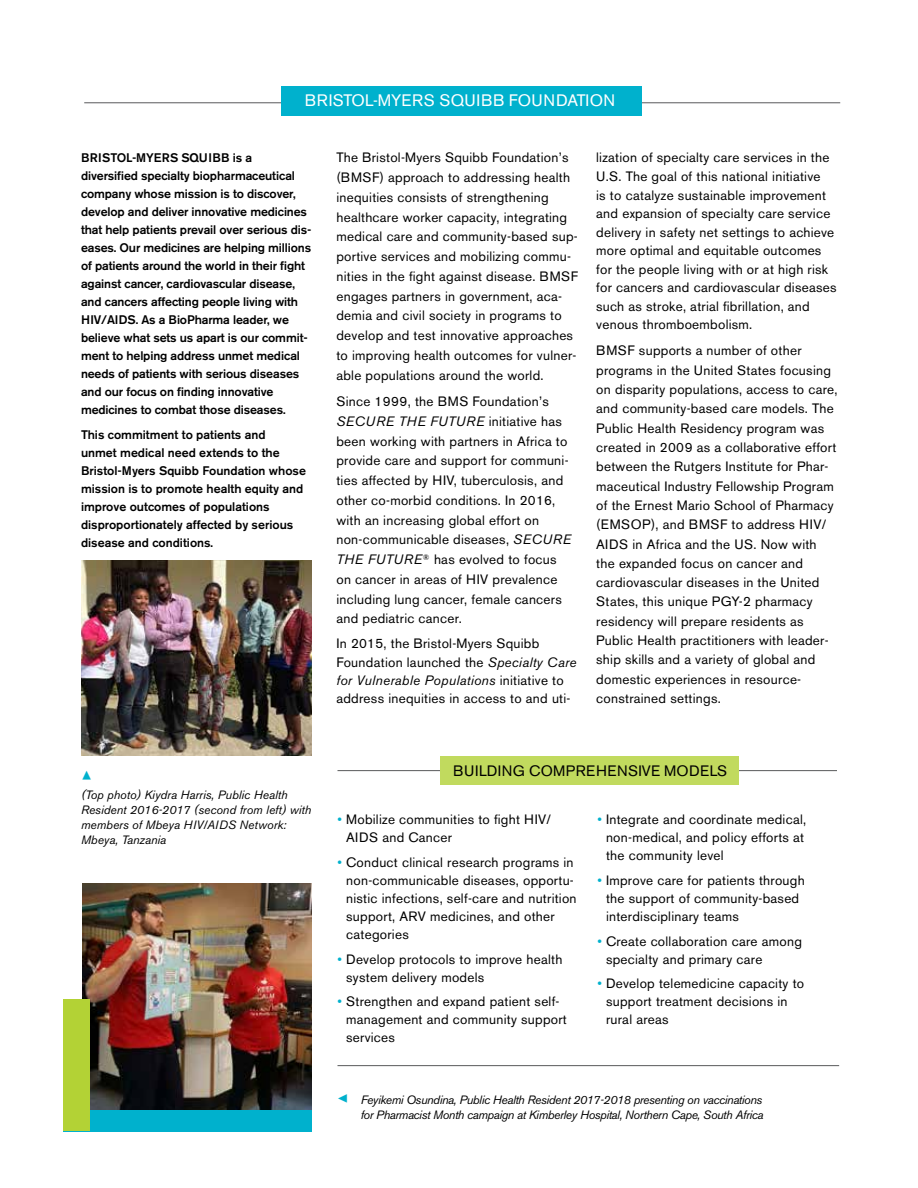
<style>
.page{position:relative;width:918px;height:1188px;background:#fff}
.page>*{position:absolute;margin:0;border:0;box-sizing:border-box;transform-origin:0 0}
.t1{font:18px "Minion Pro";color:#00b1cd}
.t2{font:16.5px "Akzidenz Grotesk BE";letter-spacing:.02em;color:#fff}
.t3{font:15px "Akzidenz Grotesk BE";letter-spacing:.02em;color:#000}
.t4{font:13.5px/19.8px "Akzidenz Grotesk BE";letter-spacing:.02em;color:#000}
.t5{font:500 12.3px/18px "Akzidenz Grotesk BE";letter-spacing:-.01em;color:#000}
.t6{font:italic 12px/15px "Akzidenz Grotesk BE";letter-spacing:-.03em;color:#000}
.t7{font:italic 12px/15px "Akzidenz Grotesk BE";color:#000}
.s1{font-style:italic}
.s2{color:#00b1cd}
</style>
<div class="page">
<hr style="left:338px;top:770px;width:499px;height:1px;background:#58595b">
<img style="left:82px;top:883px;width:230px;height:227px">
<div style="left:441px;top:756px;width:298px;height:28px;background:#c1da5e"></div>
<hr style="left:84px;top:103px;width:756px;height:1px;background:#58595b">
<img style="left:81px;top:561px;width:231px;height:195px">
<div style="left:281px;top:86px;width:361px;height:30px;background:#00b1cd"></div>
<div style="left:63px;top:1110px;width:249px;height:21px;background:#00b1cd"></div>
<div style="left:63px;top:1000px;width:27px;height:131px;background:#b3d235"></div>
<hr style="left:338px;top:1065px;width:501px;height:1px;background:#58595b">
<p class="t2" style="left:305px;top:91px;width:312px">BRISTOL-MYERS SQUIBB FOUNDATION</p>
<p class="t5" style="left:81px;top:149px;width:232px">BRISTOL-MYERS SQUIBB is a diversified specialty biopharmaceutical company whose mission is to discover, develop and deliver innovative medicines that help patients prevail over serious dis&shy;eases. Our medicines are helping millions of patients around the world in their fight against cancer, cardiovascular disease, and cancers affecting people living with HIV/AIDS. As a BioPharma leader, we believe what sets us apart is our commit&shy;ment to helping address unmet medical needs of patients with serious diseases and our focus on finding innovative medicines to combat those diseases.</p>
<p class="t5" style="left:81px;top:426px;width:227px">This commitment to patients and<br>unmet medical need extends to the Bristol-Myers Squibb Foundation whose mission is to promote health equity and improve outcomes of populations disproportionately affected by serious disease and conditions.</p>
<p class="t4" style="left:336px;top:148px;width:243px">The Bristol-Myers Squibb Foundation’s (BMSF) approach to addressing health inequities consists of strengthening healthcare worker capacity, integrating medical care and community-based sup&shy;portive services and mobilizing commu&shy;nities in the fight against disease. BMSF engages partners in government, aca&shy;demia and civil society in programs to develop and test innovative approaches to improving health outcomes for vulner&shy;able populations around the world.</p>
<p class="t4" style="left:336px;top:392px;width:236px">Since 1999, the BMS Foundation’s <span class="s1">SECURE THE FUTURE</span> initiative has been working with partners in Africa to provide care and support for communi&shy;ties affected by HIV, tuberculosis, and other co-morbid conditions. In 2016, with an increasing global effort on non-communicable diseases, <span class="s1">SECURE THE FUTURE</span><sup>®</sup> has evolved to focus on cancer in areas of HIV prevalence including lung cancer, female cancers and pediatric cancer.</p>
<p class="t4" style="left:336px;top:635px;width:242px;line-height:18.3px">In 2015, the Bristol-Myers Squibb Foundation launched the <span class="s1">Specialty Care for Vulnerable Populations</span> initiative to address inequities in access to and uti-</p>
<p class="t4" style="left:596px;top:148px;width:242px;line-height:18.6px">lization of specialty care services in the U.S. The goal of this national initiative<br>is to catalyze sustainable improvement and expansion of specialty care service delivery in safety net settings to achieve more optimal and equitable outcomes for the people living with or at high risk for cancers and cardiovascular diseases such as stroke, atrial fibrillation, and venous thromboembolism.</p>
<p class="t4" style="left:596px;top:341px;width:243px;line-height:19.4px">BMSF supports a number of other programs in the United States focusing on disparity populations, access to care, and community-based care models. The Public Health Residency program was created in 2009 as a collaborative effort between the Rutgers Institute for Phar&shy;maceutical Industry Fellowship Program of the Ernest Mario School of Pharmacy (EMSOP), and BMSF to address HIV/ AIDS in Africa and the US. Now with the expanded focus on cancer and cardiovascular diseases in the United States, this unique PGY-2 pharmacy residency will prepare residents as Public Health practitioners with leader&shy;ship skills and a variety of global and domestic experiences in resource&shy;constrained settings.</p>
<h1 class="t1" style="left:100px;top:770px;width:12px;rotate:90deg">◀</h1>
<p class="t3" style="left:453px;top:762px;width:276px">BUILDING COMPREHENSIVE MODELS</p>
<p class="t7" style="left:81px;top:787px;width:232px">(Top photo) Kiydra Harris, Public Health Resident 2016-2017 (second from left) with members of Mbeya HIV/AIDS Network:<br>Mbeya, Tanzania</p>
<p class="t4" style="left:346px;top:811px;width:206px;line-height:18px;text-indent:-9px"><span class="s2">•</span> Mobilize communities to fight HIV/<br>AIDS and Cancer</p>
<p class="t4" style="left:346px;top:853px;width:232px;line-height:18px;text-indent:-9px"><span class="s2">•</span> Conduct clinical research programs in non-communicable diseases, opportu&shy;nistic infections, self-care and nutrition support, ARV medicines, and other categories</p>
<p class="t4" style="left:346px;top:950px;width:218px;line-height:18px;text-indent:-9px"><span class="s2">•</span> Develop protocols to improve health system delivery models</p>
<p class="t4" style="left:346px;top:993px;width:222px;line-height:18px;text-indent:-9px"><span class="s2">•</span> Strengthen and expand patient self&shy;management and community support services</p>
<p class="t4" style="left:606px;top:811px;width:202px;line-height:18px;text-indent:-9px"><span class="s2">•</span> Integrate and coordinate medical, non-medical, and policy efforts at the community level</p>
<p class="t4" style="left:606px;top:871px;width:200px;line-height:18px;text-indent:-9px"><span class="s2">•</span> Improve care for patients through the support of community-based interdisciplinary teams</p>
<p class="t4" style="left:606px;top:932px;width:198px;line-height:18px;text-indent:-9px"><span class="s2">•</span> Create collaboration care among specialty and primary care</p>
<p class="t4" style="left:606px;top:975px;width:200px;line-height:18px;text-indent:-9px"><span class="s2">•</span> Develop telemedicine capacity to support treatment decisions in rural areas</p>
<h1 class="t1" style="left:338px;top:1085px;width:12px">◀</h1>
<p class="t6" style="left:361px;top:1092px;width:404px">Feyikemi Osundina, Public Health Resident 2017-2018 presenting on vaccinations for Pharmacist Month campaign at Kimberley Hospital, Northern Cape, South Africa</p>
</div>
